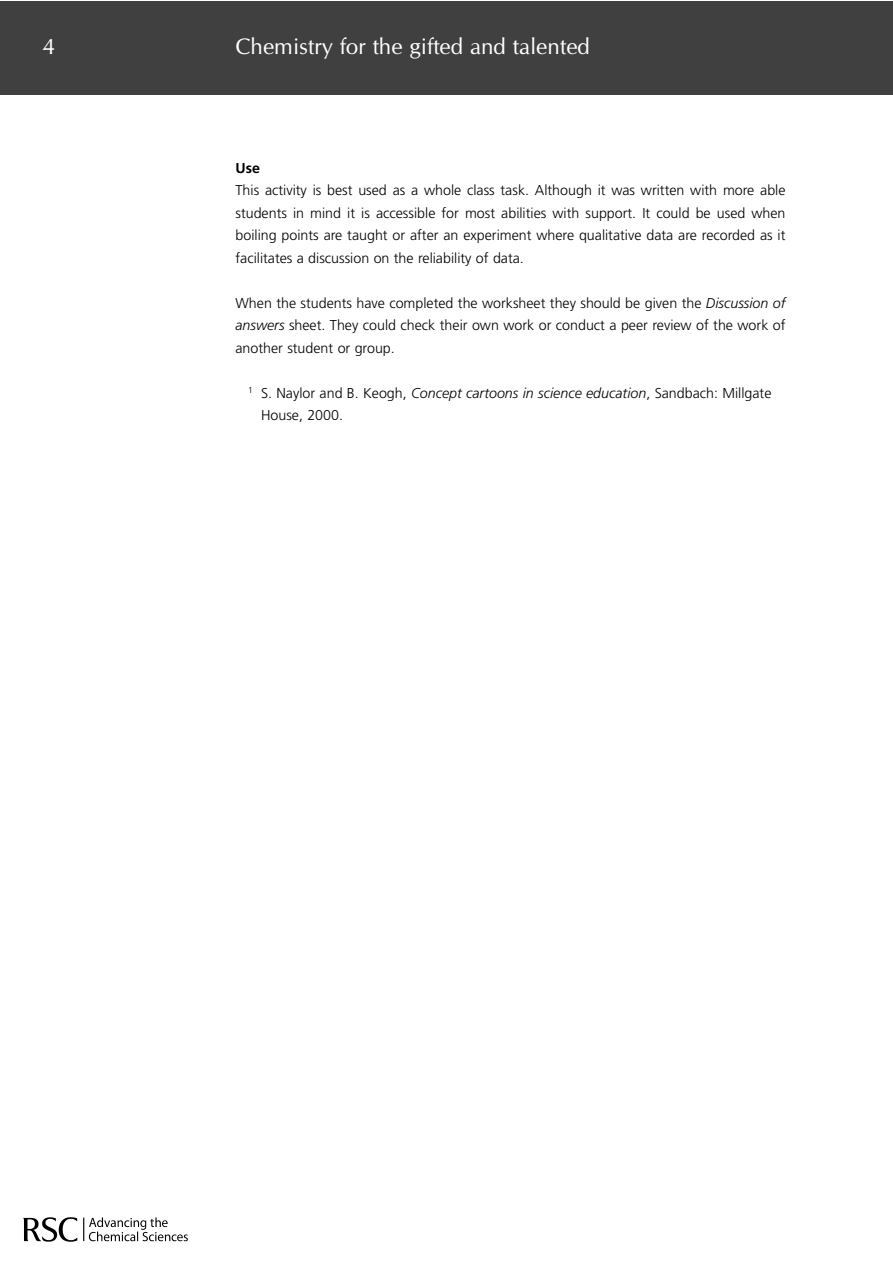
<style>
.page{position:relative;width:893px;height:1263px;background:#fff}
.page>*{position:absolute;margin:0;border:0;box-sizing:border-box;transform-origin:0 0}
.t1{font:22.5px "Optima E";color:#fff}
.t2{font:300 14.25px/22.5px "Frutiger";color:#000;text-align:justify}
.t3{font:700 14.25px "Frutiger";color:#000}
.s1{font-style:italic}
</style>
<div class="page">
<img style="left:23px;top:1217px;width:165px;height:25px">
<div style="left:0;top:2px;width:892px;height:93px;background:#404040"></div>
<h1 class="t1" style="left:42px;top:37px;width:14px">4</h1>
<h1 class="t1" style="left:235px;top:37px;width:356px">Chemistry for the gifted and talented</h1>
<p class="t3" style="left:235px;top:162px;width:26px">Use</p>
<p class="t2" style="left:235px;top:180px;width:551px">This activity is best used as a whole class task. Although it was written with more able students in mind it is accessible for most abilities with support. It could be used when boiling points are taught or after an experiment where qualitative data are recorded as it facilitates a discussion on the reliability of data.</p>
<p class="t2" style="left:235px;top:293px;width:551px">When the students have completed the worksheet they should be given the <span class="s1">Discussion of answers</span> sheet. They could check their own work or conduct a peer review of the work of another student or group.</p>
<p class="t2" style="left:261px;top:383px;width:512px;text-indent:-13px"><sup>1</sup> S. Naylor and B. Keogh, <span class="s1">Concept cartoons in science education</span>, Sandbach: Millgate<br>House, 2000.</p>
</div>
